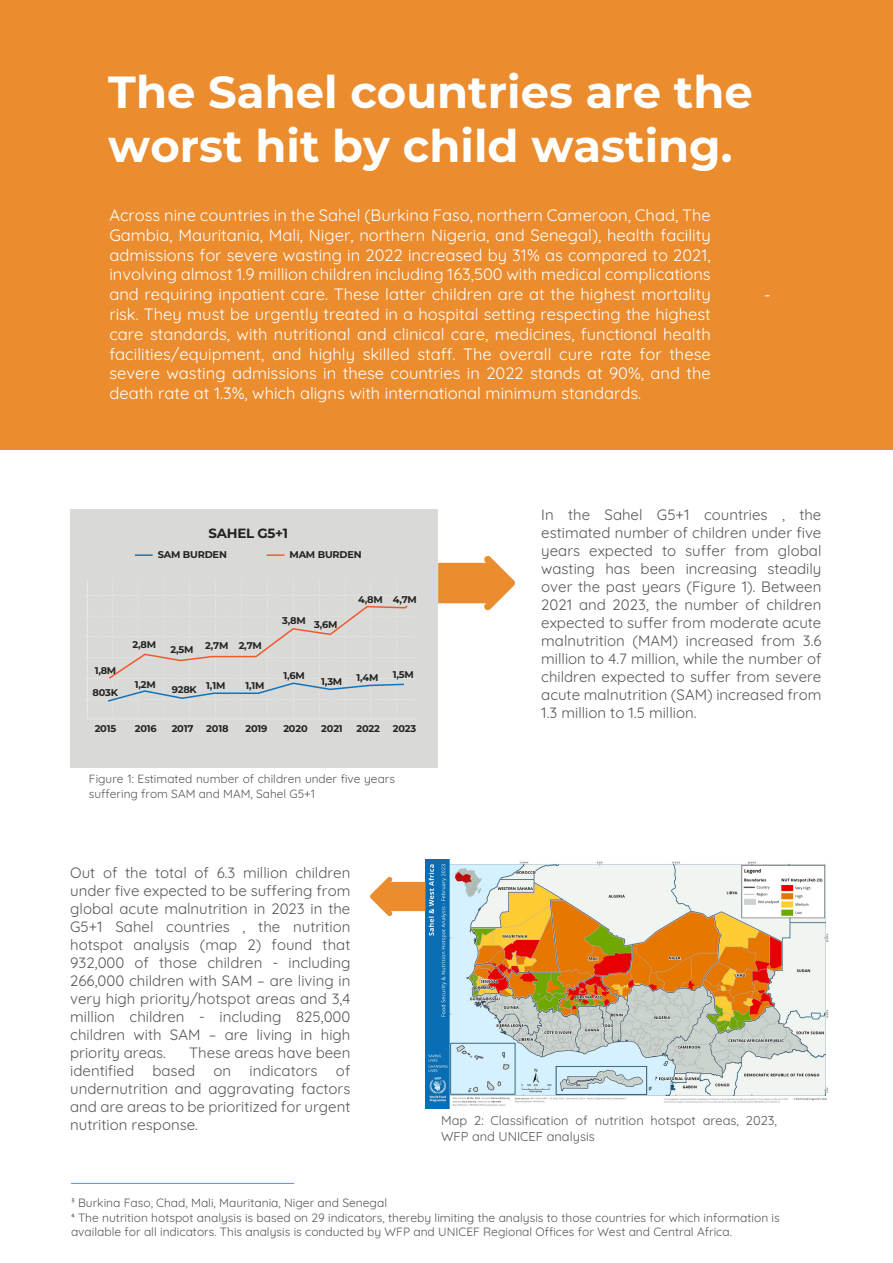
<style>
.page{position:relative;width:893px;height:1263px;background:#fff}
.page>*{position:absolute;margin:0;border:0;box-sizing:border-box;transform-origin:0 0}
.t1{font:700 45px/54px "Montserrat";color:#fff}
.t2{font:16.5px/19.8px "Quicksand";color:#fff;text-align:justify}
.t3{font:15px/18px "Quicksand";color:#575755;text-align:justify}
.t4{font:700 13.35px "Montserrat";letter-spacing:-.02em;color:#24221e}
.t5{font:12.9px/15.5px "Quicksand";color:#575755}
.t6{font:12px/14.4px "Quicksand";color:#575755}
.t7{font:11.85px/14.2px "Quicksand";color:#575755}
.t8{font:700 9.75px "Montserrat";letter-spacing:-.02em;color:#24221e}
</style>
<div class="page">
<div style="left:0;top:0;width:893px;height:450px;background:#eb8c2f"></div>
<div style="left:70px;top:509px;width:368px;height:259px;background:#d9d9d8"></div>
<svg style="left:85px;top:580px;width:332px;height:139px"></svg>
<svg style="left:135px;top:554px;width:18px;height:2px"></svg>
<svg style="left:267px;top:554px;width:17px;height:2px"></svg>
<img style="left:425px;top:860px;width:404px;height:249px">
<hr style="left:71px;top:1183px;width:223px;height:1px;background:#23aae1">
<svg style="left:438px;top:556px;width:77px;height:54px"></svg>
<svg style="left:370px;top:877px;width:55px;height:39px"></svg>
<h1 class="t1" style="left:108px;top:63px;width:646px">The Sahel countries are the worst hit by child wasting.</h1>
<p class="t2" style="left:109px;top:204px;width:603px">Across nine countries in the Sahel (Burkina Faso, northern Cameroon, Chad, The Gambia, Mauritania, Mali, Niger, northern Nigeria, and Senegal), health facility admissions for severe wasting in 2022 increased by 31% as compared to 2021, involving almost 1.9 million children including 163,500 with medical complications and requiring inpatient care. These latter children are at the highest mortality risk. They must be urgently treated in a hospital setting respecting the highest care standards, with nutritional and clinical care, medicines, functional health facilities/equipment, and highly skilled staff. The overall cure rate for these severe wasting admissions in these countries in 2022 stands at 90%, and the death rate at 1.3%, which aligns with international minimum standards.</p>
<p class="t2" style="left:764px;top:284px;width:8px">-</p>
<p class="t4" style="left:209px;top:523px;width:81px">SAHEL G5+1</p>
<p class="t8" style="left:158px;top:548px;width:71px">SAM BURDEN</p>
<p class="t8" style="left:289px;top:548px;width:74px">MAM BURDEN</p>
<p class="t8" style="left:95px;top:663px;width:23px">1,8M</p>
<p class="t8" style="left:133px;top:637px;width:25px">2,8M</p>
<p class="t8" style="left:171px;top:639px;width:93px">2,5M 2,7M 2,7M</p>
<p class="t8" style="left:135px;top:677px;width:22px">1,2M</p>
<p class="t8" style="left:135px;top:721px;width:23px">2016</p>
<p class="t8" style="left:92px;top:685px;width:27px">803K</p>
<p class="t8" style="left:172px;top:683px;width:27px">928K</p>
<p class="t8" style="left:172px;top:721px;width:23px">2017</p>
<p class="t8" style="left:95px;top:721px;width:23px">2015</p>
<p class="t8" style="left:206px;top:679px;width:21px">1,1M</p>
<p class="t8" style="left:206px;top:721px;width:24px">2018</p>
<p class="t8" style="left:245px;top:679px;width:21px">1,1M</p>
<p class="t8" style="left:245px;top:721px;width:23px">2019</p>
<p class="t8" style="left:282px;top:615px;width:57px">3,8M 3,6M</p>
<p class="t8" style="left:358px;top:592px;width:60px">4,8M 4,7M</p>
<p class="t8" style="left:283px;top:669px;width:23px">1,6M</p>
<p class="t8" style="left:283px;top:721px;width:26px">2020</p>
<p class="t8" style="left:321px;top:675px;width:22px">1,3M</p>
<p class="t8" style="left:321px;top:721px;width:23px">2021</p>
<p class="t8" style="left:356px;top:670px;width:23px">1,4M</p>
<p class="t8" style="left:393px;top:668px;width:23px">1,5M</p>
<p class="t8" style="left:356px;top:721px;width:25px">2022</p>
<p class="t8" style="left:393px;top:721px;width:25px">2023</p>
<p class="t7" style="left:89px;top:771px;width:308px">Figure 1: Estimated number of children under five years suffering from SAM and MAM, Sahel G5+1</p>
<p class="t3" style="left:541px;top:504px;width:282px">In the Sahel G5+1 countries , the estimated number of children under five years expected to suffer from global wasting has been increasing steadily over the past years (Figure 1). Between 2021 and 2023, the number of children expected to suffer from moderate acute malnutrition (MAM) increased from 3.6 million to 4.7 million, while the number of children expected to suffer from severe acute malnutrition (SAM) increased from 1.3 million to 1.5 million.</p>
<p class="t3" style="left:70px;top:862px;width:282px">Out of the total of 6.3 million children under five expected to be suffering from global acute malnutrition in 2023 in the G5+1 Sahel countries , the nutrition hotspot analysis (map 2) found that 932,000 of those children - including 266,000 children with SAM – are living in very high priority/hotspot areas and 3,4 million children - including 825,000 children with SAM – are living in high priority areas.</p>
<p class="t3" style="left:70px;top:1042px;width:282px;text-indent:119px">These areas have been identified based on indicators of undernutrition and aggravating factors and are areas to be prioritized for urgent nutrition response.</p>
<p class="t5" style="left:441px;top:1112px;width:337px">Map 2: Classification of nutrition hotspot areas, 2023,<br>WFP and UNICEF analysis</p>
<p class="t6" style="left:71px;top:1194px;width:710px">3 Burkina Faso, Chad, Mali, Mauritania, Niger and Senegal<br>4 The nutrition hotspot analysis is based on 29 indicators, thereby limiting the analysis to those countries for which information is available for all indicators. This analysis is conducted by WFP and UNICEF Regional Offices for West and Central Africa.</p>
</div>
